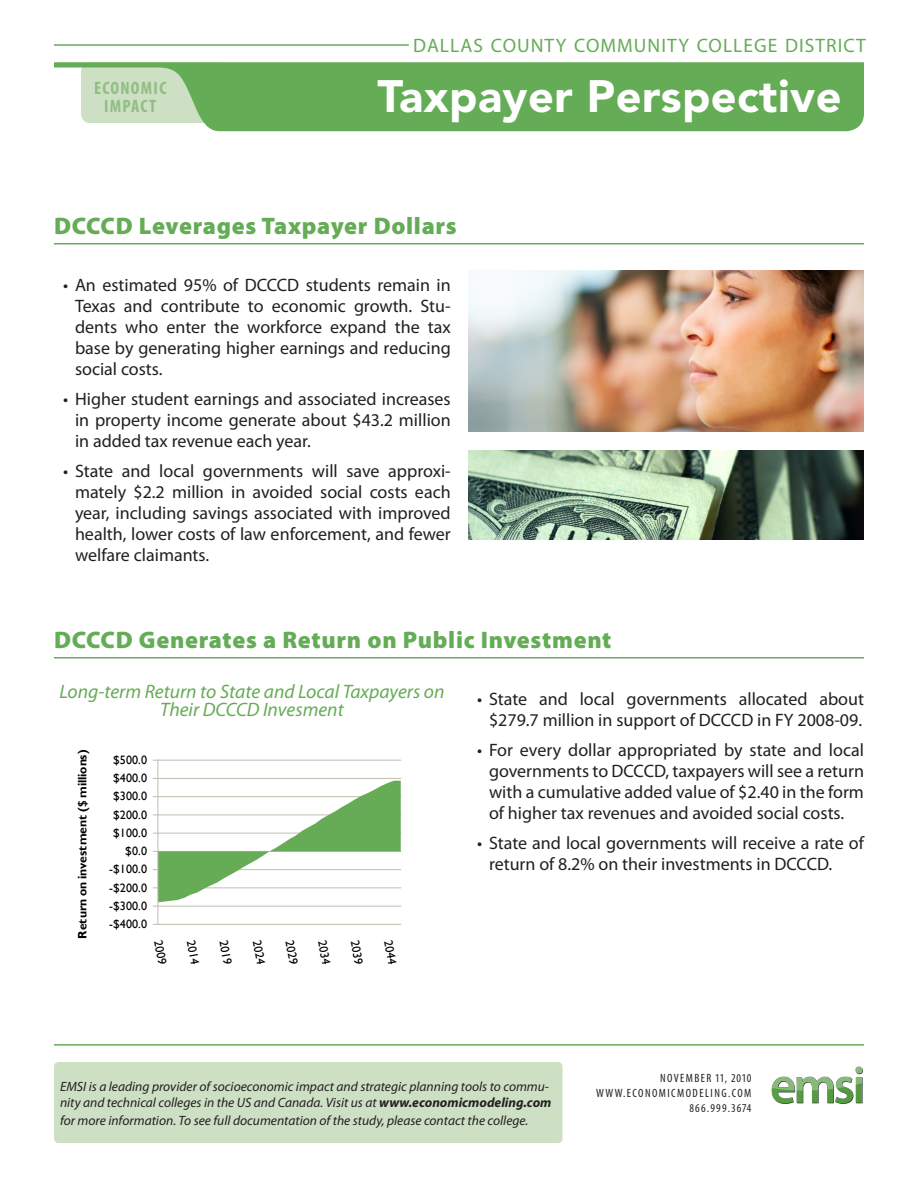
<style>
.page{position:relative;width:918px;height:1188px;background:#fff}
.page>*{position:absolute;margin:0;border:0;box-sizing:border-box;transform-origin:0 0}
.t1{font:900 45px "Avenir LT Std";letter-spacing:.01em;color:#fff}
.Heading_1{font:900 24px "Myriad Pro";letter-spacing:.03em;color:#65ac56}
.A_-_Graph_Title{font:italic 19.5px/18px "Myriad Pro";color:#65ac56;text-align:center}
.College_Name{font:19.5px "Myriad Pro";letter-spacing:.05em;color:#65ac56}
.Normal_Bullet{font:18px/21px "Myriad Pro";color:#231f20;text-align:justify}
.Economic_Impact{font:700 condensed 18px "Myriad Pro";letter-spacing:.07em;color:#91be82}
.A_-_SmallPrint{font:italic 13.5px/16.2px "Myriad Pro";color:#231f20}
.t2{font:12.15px "Gill Sans";color:#000}
.t3{font:700 12.15px "Gill Sans";letter-spacing:-.02em;color:#000}
.bottom_text{font:condensed 12px "Myriad Pro";letter-spacing:.12em;color:#231f20}
.bottom_text-2{font:condensed 12px "Myriad Pro";letter-spacing:.1em;color:#231f20}
.s1{font-weight:700}
</style>
<div class="page">
<hr style="left:54px;top:243px;width:810px;height:1px;background:#65ac56">
<hr style="left:54px;top:657px;width:810px;height:1px;background:#65ac56">
<img style="left:468px;top:270px;width:396px;height:162px">
<img style="left:468px;top:450px;width:396px;height:90px">
<hr style="left:158px;top:924px;width:243px;height:1px;background:#c1beaf">
<hr style="left:158px;top:760px;width:243px;height:1px;background:#c1beaf">
<hr style="left:158px;top:760px;width:1px;height:164px;background:#c1beaf">
<svg style="left:153px;top:778px;width:248px;height:129px"></svg>
<svg style="left:54px;top:62px;width:348px;height:69px;background:#92c386"></svg>
<hr style="left:54px;top:44px;width:810px;height:2px;background:#65ac56">
<svg style="left:402px;top:44px;width:462px;height:88px"></svg>
<div style="left:54px;top:1062px;width:508px;height:81px;background:#cde0c4;border-radius:4px"></div>
<hr style="left:54px;top:1044px;width:810px;height:2px;background:#65ac56">
<img style="left:771px;top:1066px;width:92px;height:38px">
<p class="Economic_Impact" style="left:94px;top:77px;width:74px">ECONOMIC</p>
<p class="Economic_Impact" style="left:104px;top:95px;width:54px">IMPACT</p>
<p class="College_Name" style="left:413px;top:33px;width:454px">DALLAS COUNTY COMMUNITY COLLEGE DISTRICT</p>
<p class="t1" style="left:377px;top:69px;width:466px">Taxpayer Perspective</p>
<p class="Heading_1" style="left:54px;top:210px;width:404px">DCCCD Leverages Taxpayer Dollars</p>
<p class="Normal_Bullet" style="left:75px;top:274px;width:377px;text-indent:-12px">• An estimated 95% of DCCCD students remain in Texas and contribute to economic growth. Stu&shy;dents who enter the workforce expand the tax base by generating higher earnings and reducing social costs.</p>
<p class="Normal_Bullet" style="left:75px;top:388px;width:377px;text-indent:-12px">• Higher student earnings and associated increases in property income generate about $43.2 million in added tax revenue each year.</p>
<p class="Normal_Bullet" style="left:75px;top:460px;width:377px;text-indent:-12px">• State and local governments will save approxi&shy;mately $2.2 million in avoided social costs each year, including savings associated with improved health, lower costs of law enforcement, and fewer welfare claimants.</p>
<p class="Heading_1" style="left:54px;top:624px;width:559px">DCCCD Generates a Return on Public Investment</p>
<p class="A_-_Graph_Title" style="left:59px;top:683px;width:387px">Long-term Return to State and Local Taxpayers on<br>Their DCCCD Invesment</p>
<p class="t3" style="left:75px;top:939px;width:191px;rotate:-90deg">Return on investment ($ millions)</p>
<p class="t2" style="left:113px;top:753px;width:36px">$500.0</p>
<p class="t2" style="left:113px;top:771px;width:36px">$400.0</p>
<p class="t2" style="left:113px;top:789px;width:36px">$300.0</p>
<p class="t2" style="left:113px;top:808px;width:36px">$200.0</p>
<p class="t2" style="left:113px;top:826px;width:36px">$100.0</p>
<p class="t2" style="left:125px;top:844px;width:24px">$0.0</p>
<p class="t2" style="left:109px;top:862px;width:39px">-$100.0</p>
<p class="t2" style="left:109px;top:881px;width:39px">-$200.0</p>
<p class="t2" style="left:109px;top:899px;width:39px">-$300.0</p>
<p class="t2" style="left:109px;top:917px;width:39px">-$400.0</p>
<p class="t2" style="left:165px;top:939px;width:26px;rotate:80deg">2009</p>
<p class="t2" style="left:198px;top:939px;width:26px;rotate:80deg">2014</p>
<p class="t2" style="left:231px;top:939px;width:26px;rotate:80deg">2019</p>
<p class="t2" style="left:264px;top:939px;width:26px;rotate:80deg">2024</p>
<p class="t2" style="left:297px;top:939px;width:26px;rotate:80deg">2029</p>
<p class="t2" style="left:329px;top:939px;width:26px;rotate:80deg">2034</p>
<p class="t2" style="left:362px;top:939px;width:26px;rotate:80deg">2039</p>
<p class="t2" style="left:395px;top:939px;width:26px;rotate:80deg">2044</p>
<p class="Normal_Bullet" style="left:477px;top:688px;width:389px;text-align:center">• State and local governments allocated about $279.7 million in support of DCCCD in FY 2008-09.</p>
<p class="Normal_Bullet" style="left:489px;top:739px;width:377px;text-indent:-12px">• For every dollar appropriated by state and local governments to DCCCD, taxpayers will see a return with a cumulative added value of $2.40 in the form of higher tax revenues and avoided social costs.</p>
<p class="Normal_Bullet" style="left:489px;top:832px;width:376px;text-indent:-12px">• State and local governments will receive a rate of return of 8.2% on their investments in DCCCD.</p>
<p class="A_-_SmallPrint" style="left:60px;top:1078px;width:493px">EMSI is a leading provider of socioeconomic impact and strategic planning tools to commu&shy;nity and technical colleges in the US and Canada. Visit us at <span class="s1">www.economicmodeling.com</span></p>
<p class="A_-_SmallPrint" style="left:60px;top:1113px;width:470px">for more information. To see full documentation of the study, please contact the college.</p>
<p class="bottom_text" style="left:660px;top:1070px;width:93px">NOVEMBER 11, 2010</p>
<p class="bottom_text" style="left:596px;top:1085px;width:157px">WWW.ECONOMICMODELING.COM</p>
<p class="bottom_text-2" style="left:689px;top:1100px;width:64px">866.999.3674</p>
</div>
